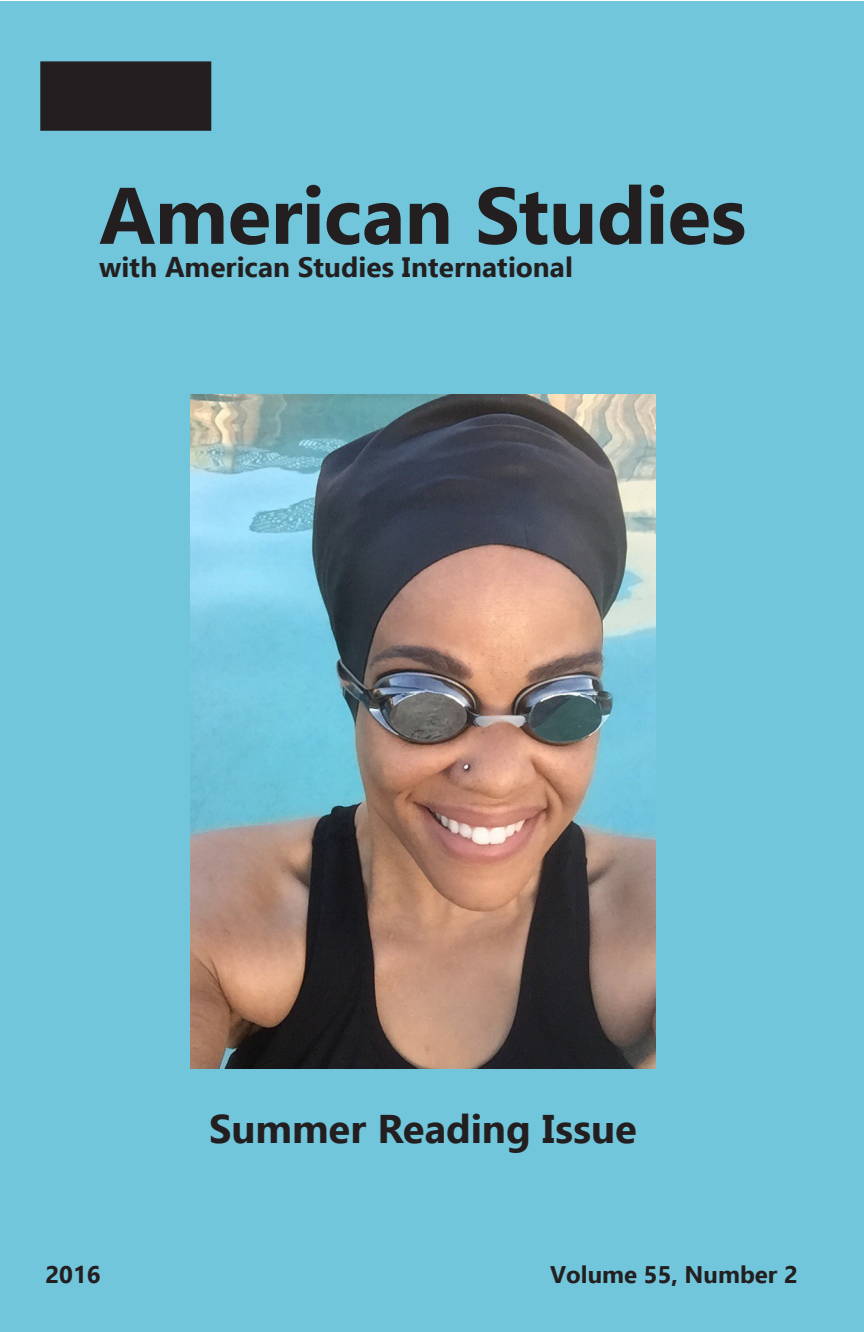
<style>
.page{position:relative;width:864px;height:1332px;background:#fff}
.page>*{position:absolute;margin:0;border:0;box-sizing:border-box;transform-origin:0 0}
.t1{font:700 80px "Ebrima";letter-spacing:-.01em;color:#231f20}
.t2{font:700 40px "Ebrima";color:#231f20}
.t3{font:700 28px "Ebrima";color:#231f20}
.t4{font:700 24px "Ebrima";color:#231f20}
</style>
<div class="page">
<div style="left:0;top:1px;width:864px;height:1331px;background:#71c6db"></div>
<div style="left:42px;top:63px;width:168px;height:66px;background:#231f20"></div>
<div style="left:40px;top:61px;width:171px;height:70px;border:3px solid #231f20"></div>
<img style="left:190px;top:395px;width:466px;height:674px">
<p class="t1" style="left:99px;top:156px;width:649px">American Studies</p>
<p class="t3" style="left:99px;top:247px;width:475px">with American Studies International</p>
<p class="t2" style="left:209px;top:1100px;width:429px">Summer Reading Issue</p>
<p class="t4" style="left:45px;top:1257px;width:57px">2016</p>
<p class="t4" style="left:550px;top:1257px;width:249px">Volume 55, Number 2</p>
</div>
